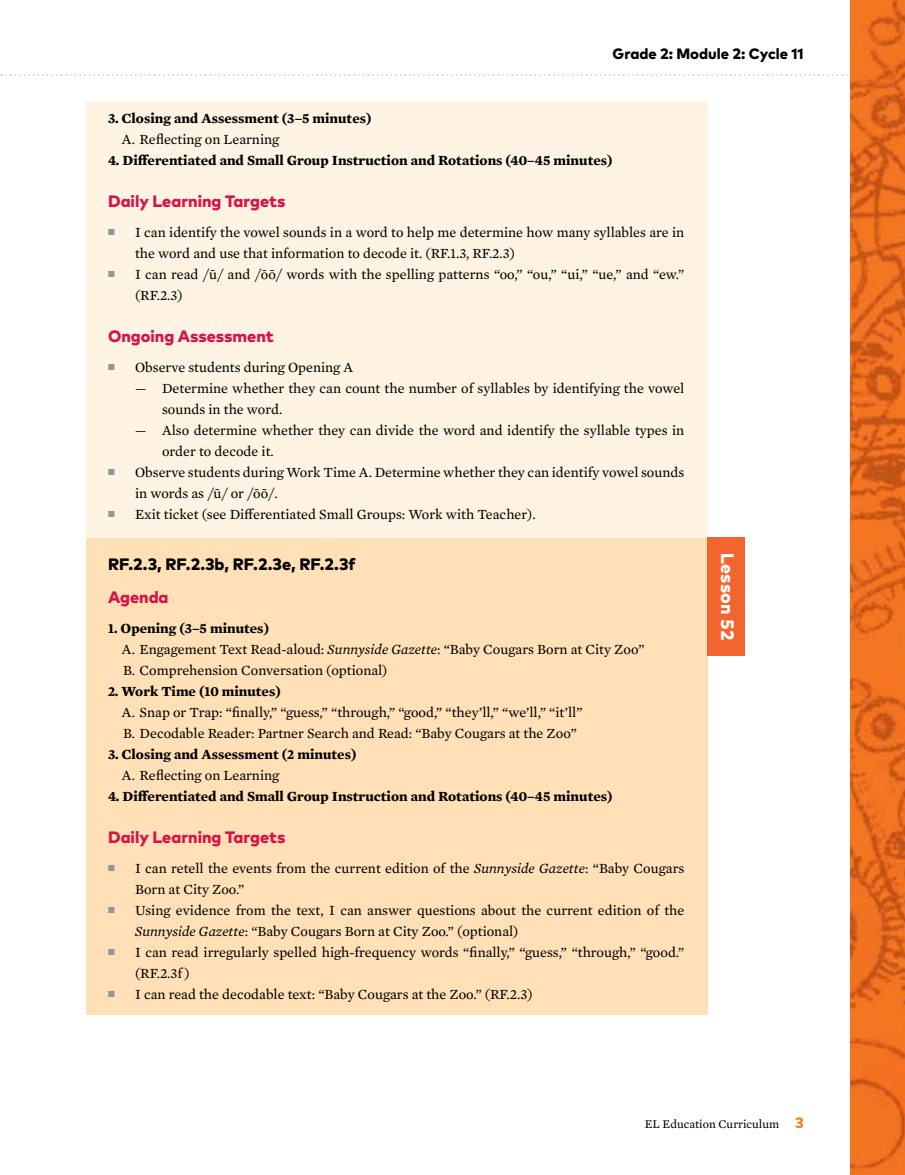
<style>
.page{position:relative;width:905px;height:1175px;background:#fff}
.page>*{position:absolute;margin:0;border:0;box-sizing:border-box;transform-origin:0 0}
.t1{font:800 18px "Mark Pro";letter-spacing:.015em;color:#fff}
.t2{font:800 16.5px "Mark Pro";color:#d71249}
.t3{font:800 16.5px "Mark Pro";color:#000}
.t4{font:800 15px "Mark Pro";color:#000}
.t5{font:14.25px/21px "Mercury Text G2";color:#000}
.t6{font:700 14.25px "Mercury Text G2";color:#000}
.t7{font:12px "Mercury Text G2";color:#000}
.s1{font-weight:700}
.s2{font-style:italic}
.s3{font-family:"Mark Pro";font-weight:800;font-size:15px;color:#f58220}
</style>
<div class="page">
<svg style="left:1px;top:74px;width:847px;height:2px"></svg>
<img style="left:850px;top:0;width:54px;height:1174px">
<div style="left:86px;top:537px;width:621px;height:477px;background:#ffe0b7"></div>
<div style="left:86px;top:101px;width:621px;height:436px;background:#fff3e3"></div>
<div style="left:707px;top:537px;width:38px;height:119px;background:#f26531"></div>
<p class="t4" style="left:612px;top:42px;width:192px">Grade 2: Module 2: Cycle 11</p>
<p class="t6" style="left:108px;top:108px;width:265px">3. Closing and Assessment (3–5 minutes)</p>
<p class="t5" style="left:122px;top:128px;width:159px">A. Reflecting on Learning</p>
<p class="t6" style="left:108px;top:150px;width:506px">4. Differentiated and Small Group Instruction and Rotations (40–45 minutes)</p>
<p class="t2" style="left:108px;top:189px;width:179px">Daily Learning Targets</p>
<p class="t5" style="left:135px;top:221px;width:551px;text-indent:-27px"><sup>■</sup> I can identify the vowel sounds in a word to help me determine how many syllables are in the word and use that information to decode it. (RF.1.3, RF.2.3)</p>
<p class="t5" style="left:135px;top:263px;width:551px;text-indent:-27px"><sup>■</sup> I can read /ū/ and /ōō/ words with the spelling patterns “oo,” “ou,” “ui,” “ue,” and “ew.” (RF.2.3)</p>
<p class="t2" style="left:108px;top:324px;width:167px">Ongoing Assessment</p>
<p class="t5" style="left:108px;top:356px;width:246px"><sup>■</sup> Observe students during Opening A</p>
<p class="t5" style="left:162px;top:377px;width:523px;text-indent:-27px">— Determine whether they can count the number of syllables by identifying the vowel sounds in the word.</p>
<p class="t5" style="left:162px;top:419px;width:523px;text-indent:-27px">— Also determine whether they can divide the word and identify the syllable types in order to decode it.</p>
<p class="t5" style="left:135px;top:461px;width:551px;text-indent:-27px"><sup>■</sup> Observe students during Work Time A. Determine whether they can identify vowel sounds in words as /ū/ or /ōō/.</p>
<p class="t5" style="left:108px;top:503px;width:429px"><sup>■</sup> Exit ticket (see Differentiated Small Groups: Work with Teacher).</p>
<p class="t3" style="left:108px;top:552px;width:249px">RF.2.3, RF.2.3b, RF.2.3e, RF.2.3f</p>
<p class="t2" style="left:108px;top:585px;width:62px">Agenda</p>
<p class="t5" style="left:122px;top:617px;width:524px;text-indent:-14px"><span class="s1">1. Opening (3–5 minutes)<br></span>A. Engagement Text Read-aloud: <span class="s2">Sunnyside Gazette</span>: “Baby Cougars Born at City Zoo”<br>B. Comprehension Conversation (optional)</p>
<p class="t6" style="left:108px;top:681px;width:174px">2. Work Time (10 minutes)</p>
<p class="t5" style="left:122px;top:701px;width:462px">A. Snap or Trap: “finally,” “guess,” “through,” “good,” “they’ll,” “we’ll,” “it’ll”<br>B. Decodable Reader: Partner Search and Read: “Baby Cougars at the Zoo”</p>
<p class="t6" style="left:108px;top:744px;width:250px">3. Closing and Assessment (2 minutes)</p>
<p class="t5" style="left:122px;top:764px;width:159px">A. Reflecting on Learning</p>
<p class="t6" style="left:108px;top:786px;width:506px">4. Differentiated and Small Group Instruction and Rotations (40–45 minutes)</p>
<p class="t2" style="left:108px;top:825px;width:179px">Daily Learning Targets</p>
<p class="t5" style="left:135px;top:857px;width:551px;text-indent:-27px"><sup>■</sup> I can retell the events from the current edition of the <span class="s2">Sunnyside Gazette</span>: “Baby Cougars<br>Born at City Zoo.”</p>
<p class="t5" style="left:135px;top:899px;width:550px;text-indent:-27px"><sup>■</sup> Using evidence from the text, I can answer questions about the current edition of the<br><span class="s2">Sunnyside Gazette</span>: “Baby Cougars Born at City Zoo.” (optional)</p>
<p class="t5" style="left:135px;top:941px;width:551px;text-indent:-27px"><sup>■</sup> I can read irregularly spelled high-frequency words “finally,” “guess,” “through,” “good.” (RF.2.3f )</p>
<p class="t5" style="left:108px;top:983px;width:426px"><sup>■</sup> I can read the decodable text: “Baby Cougars at the Zoo.” (RF.2.3)</p>
<p class="t1" style="left:741px;top:553px;width:89px;rotate:90deg">Lesson 52</p>
<p class="t7" style="left:644px;top:1115px;width:160px">EL Education Curriculum <span class="s3">3</span></p>
</div>
